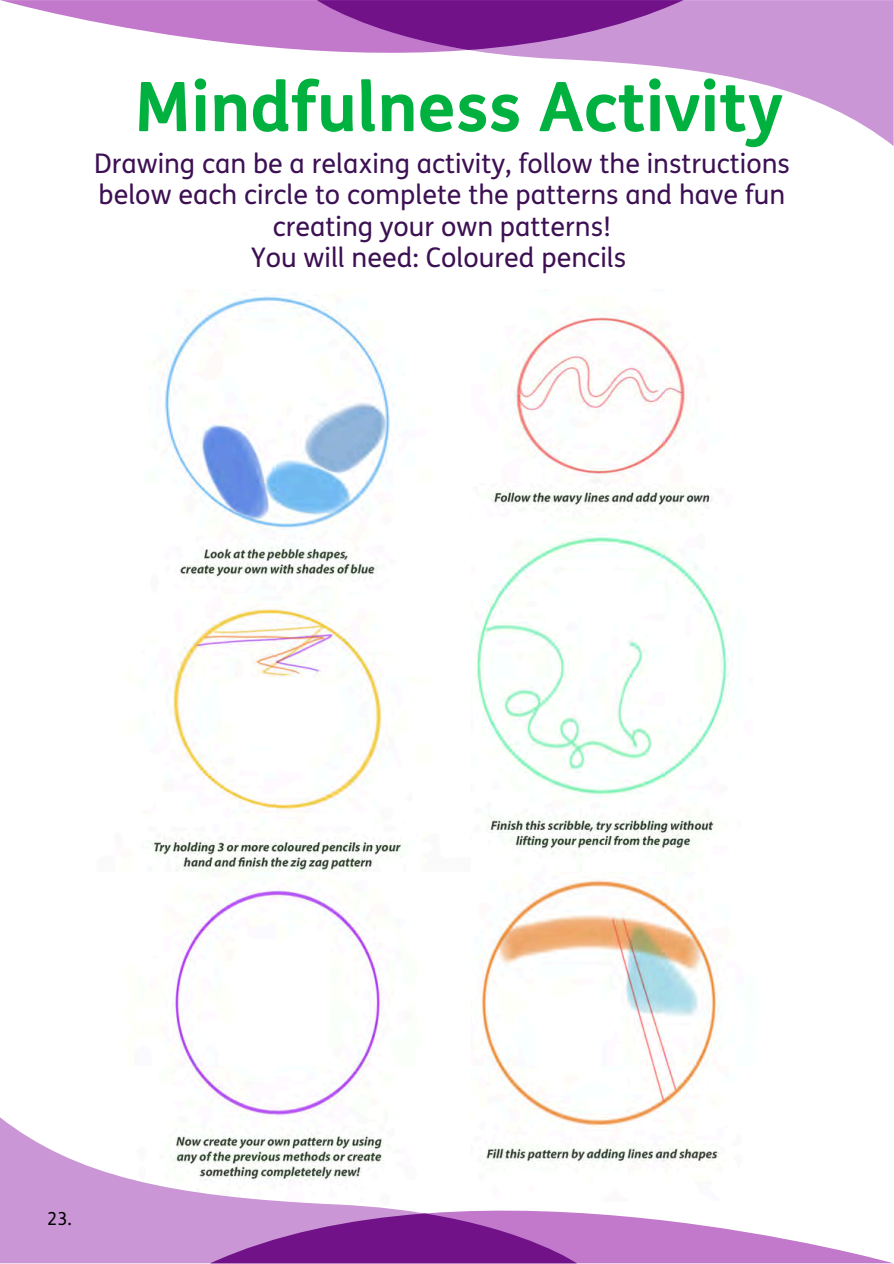
<style>
.page{position:relative;width:894px;height:1264px;background:#fff}
.page>*{position:absolute;margin:0;border:0;box-sizing:border-box;transform-origin:0 0}
.t1{font:700 68.4px "FS Me";color:#00b140}
.t2{font:27px/31.5px "FS Me";color:#3c1053;text-align:center}
.t3{font:18px "FS Me";color:#000}
</style>
<div class="page">
<img style="left:151px;top:295px;width:578px;height:833px">
<svg style="left:576px;top:1146px;width:316px;height:117px"></svg>
<svg style="left:0;top:1117px;width:576px;height:146px"></svg>
<svg style="left:210px;top:1213px;width:366px;height:50px;background:#9240a4"></svg>
<svg style="left:0;top:0;width:316px;height:51px;fill:#c279cb"></svg>
<svg style="left:316px;top:0;width:577px;height:146px"></svg>
<svg style="left:316px;top:0;width:367px;height:50px;background:#913fa4"></svg>
<p class="t1" style="left:134px;top:68px;width:650px">Mindfulness Activity</p>
<h2 class="t2" style="left:94px;top:148px;width:697px">Drawing can be a relaxing activity, follow the instructions below each circle to complete the patterns and have fun creating your own patterns!<br>You will need: Coloured pencils</h2>
<h2 class="t3" style="left:47px;top:1208px;width:26px">23.</h2>
</div>
